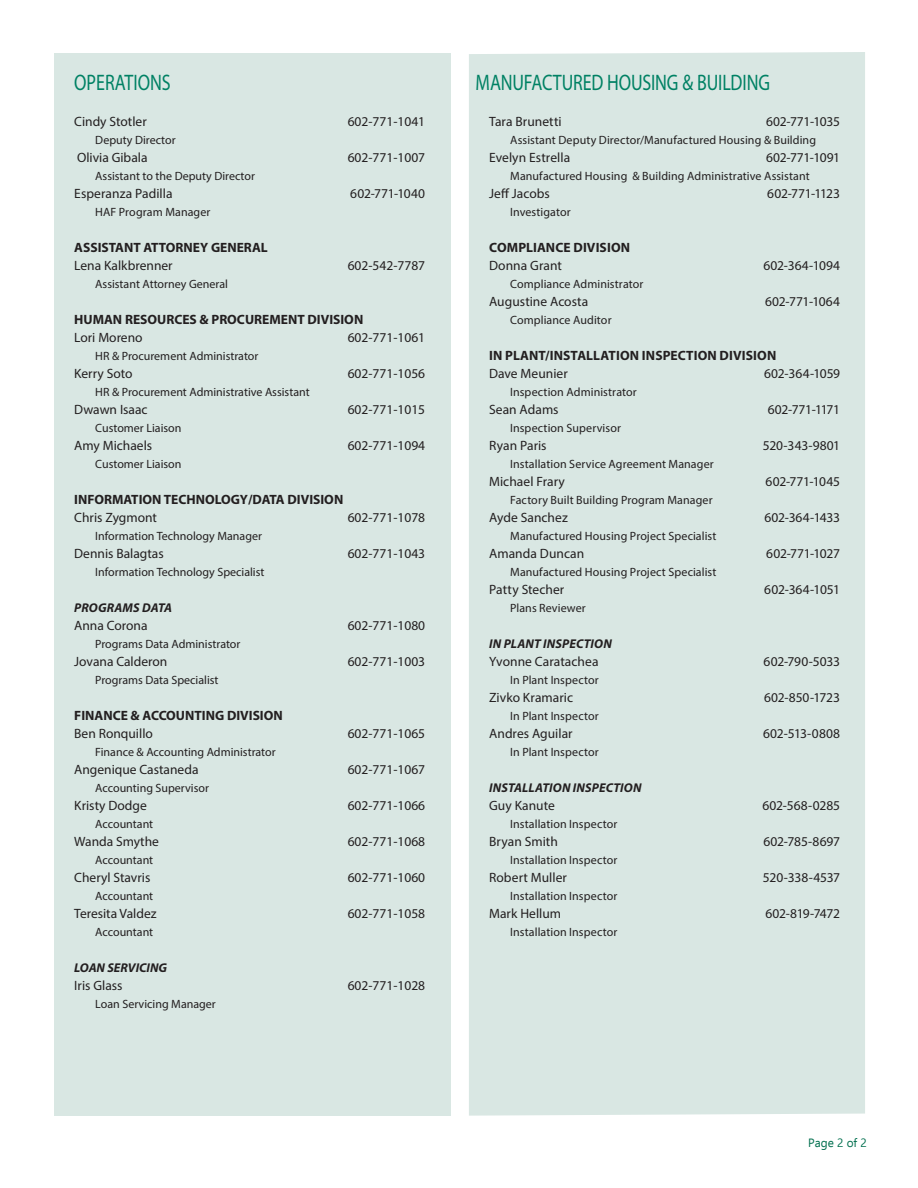
<style>
.page{position:relative;width:918px;height:1188px;background:#fff}
.page>*{position:absolute;margin:0;border:0;box-sizing:border-box;transform-origin:0 0}
.t1{font:22.5px "Myriad Pro";letter-spacing:-.005em;color:#008164;scale:.8 1}
.t2{font:13.5px "Myriad Pro";color:#231f20}
.t3{font:700 13.5px/18px "Myriad Pro";color:#231f20}
.t4{font:13.5px "Myriad Pro";letter-spacing:-.02em;color:#231f20}
.t5{font:13.5px "Myriad Pro";letter-spacing:-.025em;color:#231f20}
.t6{font:13.5px "Myriad Pro";letter-spacing:-.035em;color:#231f20}
.t7{font:italic 700 12.75px "Myriad Pro";letter-spacing:.01em;color:#231f20}
.t8{font:12px "Myriad Pro";letter-spacing:.005em;color:#231f20}
.t9{font:12px "Ebrima";color:#006f4e}
.s1{font-weight:400}
</style>
<div class="page">
<div style="left:54px;top:54px;width:396px;height:1062px;background:#d9e7e3"></div>
<div style="left:469px;top:52px;width:396px;height:1064px;background:#d9e7e3"></div>
<p class="t1" style="left:74px;top:69px;width:122px">OPERATIONS</p>
<p class="t2" style="left:74px;top:113px;width:74px">Cindy Stotler</p>
<p class="t2" style="left:348px;top:113px;width:79px">602-771-1041</p>
<p class="t8" style="left:95px;top:133px;width:82px">Deputy Director</p>
<p class="t2" style="left:77px;top:149px;width:72px">Olivia Gibala</p>
<p class="t2" style="left:348px;top:149px;width:79px">602-771-1007</p>
<p class="t8" style="left:95px;top:169px;width:161px">Assistant to the Deputy Director</p>
<p class="t2" style="left:74px;top:185px;width:100px">Esperanza Padilla</p>
<p class="t2" style="left:350px;top:185px;width:76px">602-771-1040</p>
<p class="t8" style="left:95px;top:205px;width:117px">HAF Program Manager</p>
<p class="t3" style="left:74px;top:238px;width:195px">ASSISTANT ATTORNEY GENERAL</p>
<p class="t2" style="left:74px;top:257px;width:100px">Lena Kalkbrenner</p>
<p class="t2" style="left:348px;top:257px;width:79px">602-542-7787</p>
<p class="t8" style="left:95px;top:277px;width:134px">Assistant Attorney General</p>
<p class="t3" style="left:74px;top:310px;width:291px">HUMAN RESOURCES &amp; PROCUREMENT DIVISION</p>
<p class="t2" style="left:74px;top:329px;width:70px">Lori Moreno</p>
<p class="t2" style="left:348px;top:329px;width:79px">602-771-1061</p>
<p class="t8" style="left:95px;top:349px;width:165px">HR &amp; Procurement Administrator</p>
<p class="t2" style="left:74px;top:365px;width:60px">Kerry Soto</p>
<p class="t2" style="left:348px;top:365px;width:79px">602-771-1056</p>
<p class="t8" style="left:95px;top:385px;width:216px">HR &amp; Procurement Administrative Assistant</p>
<p class="t2" style="left:74px;top:401px;width:75px">Dwawn Isaac</p>
<p class="t2" style="left:348px;top:401px;width:79px">602-771-1015</p>
<p class="t8" style="left:95px;top:421px;width:88px">Customer Liaison</p>
<p class="t2" style="left:74px;top:437px;width:80px">Amy Michaels</p>
<p class="t2" style="left:348px;top:437px;width:79px">602-771-1094</p>
<p class="t8" style="left:95px;top:457px;width:88px">Customer Liaison</p>
<p class="t3" style="left:74px;top:490px;width:271px">INFORMATION TECHNOLOGY/DATA DIVISION</p>
<p class="t2" style="left:74px;top:509px;width:84px">Chris Zygmont</p>
<p class="t2" style="left:348px;top:509px;width:79px">602-771-1078</p>
<p class="t8" style="left:95px;top:529px;width:168px">Information Technology Manager</p>
<p class="t2" style="left:74px;top:545px;width:91px">Dennis Balagtas</p>
<p class="t2" style="left:348px;top:545px;width:79px">602-771-1043</p>
<p class="t8" style="left:95px;top:565px;width:171px">Information Technology Specialist</p>
<p class="t7" style="left:74px;top:599px;width:99px">PROGRAMS DATA</p>
<p class="t2" style="left:74px;top:617px;width:75px">Anna Corona</p>
<p class="t2" style="left:348px;top:617px;width:79px">602-771-1080</p>
<p class="t8" style="left:95px;top:637px;width:147px">Programs Data Administrator</p>
<p class="t2" style="left:74px;top:653px;width:95px">Jovana Calderon</p>
<p class="t2" style="left:348px;top:653px;width:79px">602-771-1003</p>
<p class="t8" style="left:95px;top:673px;width:125px">Programs Data Specialist</p>
<p class="t3" style="left:74px;top:706px;width:210px">FINANCE &amp; ACCOUNTING DIVISION</p>
<p class="t2" style="left:74px;top:725px;width:80px">Ben Ronquillo</p>
<p class="t2" style="left:348px;top:725px;width:79px">602-771-1065</p>
<p class="t8" style="left:95px;top:745px;width:182px">Finance &amp; Accounting Administrator</p>
<p class="t2" style="left:74px;top:761px;width:126px">Angenique Castaneda</p>
<p class="t2" style="left:348px;top:761px;width:79px">602-771-1067</p>
<p class="t8" style="left:95px;top:781px;width:115px">Accounting Supervisor</p>
<p class="t2" style="left:74px;top:797px;width:74px">Kristy Dodge</p>
<p class="t2" style="left:348px;top:797px;width:79px">602-771-1066</p>
<p class="t8" style="left:95px;top:817px;width:59px">Accountant</p>
<p class="t2" style="left:74px;top:833px;width:86px">Wanda Smythe</p>
<p class="t2" style="left:348px;top:833px;width:79px">602-771-1068</p>
<p class="t8" style="left:95px;top:853px;width:59px">Accountant</p>
<p class="t2" style="left:74px;top:869px;width:78px">Cheryl Stavris</p>
<p class="t2" style="left:348px;top:869px;width:79px">602-771-1060</p>
<p class="t8" style="left:95px;top:889px;width:59px">Accountant</p>
<p class="t2" style="left:74px;top:905px;width:84px">Teresita Valdez</p>
<p class="t2" style="left:348px;top:905px;width:79px">602-771-1058</p>
<p class="t8" style="left:95px;top:925px;width:59px">Accountant</p>
<p class="t7" style="left:74px;top:959px;width:94px">LOAN SERVICING</p>
<p class="t2" style="left:74px;top:977px;width:50px">Iris Glass</p>
<p class="t2" style="left:348px;top:977px;width:79px">602-771-1028</p>
<p class="t8" style="left:95px;top:997px;width:122px">Loan Servicing Manager</p>
<p class="t1" style="left:476px;top:69px;width:370px">MANUFACTURED HOUSING &amp; BUILDING</p>
<p class="t2" style="left:489px;top:113px;width:74px">Tara Brunetti</p>
<p class="t4" style="left:766px;top:113px;width:75px">602-771-1035</p>
<p class="t8" style="left:510px;top:133px;width:307px">Assistant Deputy Director/Manufactured Housing &amp; Building</p>
<p class="t2" style="left:489px;top:149px;width:83px">Evelyn Estrella</p>
<p class="t4" style="left:766px;top:149px;width:76px">602-771-1091</p>
<p class="t8" style="left:510px;top:169px;width:301px">Manufactured Housing &amp; Building Administrative Assistant</p>
<p class="t2" style="left:489px;top:185px;width:62px">Jeff Jacobs</p>
<p class="t4" style="left:767px;top:185px;width:74px">602-771-1123</p>
<p class="t8" style="left:510px;top:205px;width:62px">Investigator</p>
<p class="t3" style="left:489px;top:238px;width:143px">COMPLIANCE DIVISION<br><span class="s1">Donna Grant</span></p>
<p class="t2" style="left:763px;top:257px;width:78px">602-364-1094</p>
<p class="t8" style="left:510px;top:277px;width:135px">Compliance Administrator</p>
<p class="t2" style="left:489px;top:293px;width:101px">Augustine Acosta</p>
<p class="t2" style="left:765px;top:293px;width:76px">602-771-1064</p>
<p class="t8" style="left:510px;top:313px;width:103px">Compliance Auditor</p>
<p class="t3" style="left:489px;top:346px;width:289px">IN PLANT/INSTALLATION INSPECTION DIVISION</p>
<p class="t2" style="left:489px;top:365px;width:80px">Dave Meunier</p>
<p class="t2" style="left:764px;top:365px;width:78px">602-364-1059</p>
<p class="t8" style="left:510px;top:385px;width:128px">Inspection Administrator</p>
<p class="t2" style="left:489px;top:401px;width:71px">Sean Adams</p>
<p class="t5" style="left:768px;top:401px;width:74px">602-771-1171</p>
<p class="t8" style="left:510px;top:421px;width:112px">Inspection Supervisor</p>
<p class="t2" style="left:489px;top:437px;width:59px">Ryan Paris</p>
<p class="t2" style="left:763px;top:437px;width:79px">520-343-9801</p>
<p class="t8" style="left:510px;top:457px;width:205px">Installation Service Agreement Manager</p>
<p class="t2" style="left:489px;top:473px;width:77px">Michael Frary</p>
<p class="t2" style="left:766px;top:473px;width:76px">602-771-1045</p>
<p class="t8" style="left:510px;top:493px;width:204px">Factory Built Building Program Manager</p>
<p class="t2" style="left:489px;top:509px;width:80px">Ayde Sanchez</p>
<p class="t2" style="left:764px;top:509px;width:77px">602-364-1433</p>
<p class="t8" style="left:510px;top:529px;width:208px">Manufactured Housing Project Specialist</p>
<p class="t2" style="left:489px;top:545px;width:97px">Amanda Duncan</p>
<p class="t4" style="left:766px;top:545px;width:75px">602-771-1027</p>
<p class="t8" style="left:510px;top:565px;width:208px">Manufactured Housing Project Specialist</p>
<p class="t2" style="left:489px;top:581px;width:77px">Patty Stecher</p>
<p class="t2" style="left:764px;top:581px;width:77px">602-364-1051</p>
<p class="t8" style="left:510px;top:601px;width:77px">Plans Reviewer</p>
<p class="t7" style="left:489px;top:635px;width:124px">IN PLANT INSPECTION</p>
<p class="t2" style="left:489px;top:653px;width:111px">Yvonne Caratachea</p>
<p class="t2" style="left:764px;top:653px;width:78px">602-790-5033</p>
<p class="t8" style="left:510px;top:673px;width:90px">In Plant Inspector</p>
<p class="t2" style="left:489px;top:689px;width:85px">Zivko Kramaric</p>
<p class="t2" style="left:764px;top:689px;width:78px">602-850-1723</p>
<p class="t8" style="left:510px;top:709px;width:90px">In Plant Inspector</p>
<p class="t2" style="left:489px;top:725px;width:85px">Andres Aguilar</p>
<p class="t2" style="left:763px;top:725px;width:78px">602-513-0808</p>
<p class="t8" style="left:510px;top:745px;width:90px">In Plant Inspector</p>
<p class="t7" style="left:489px;top:779px;width:154px">INSTALLATION INSPECTION</p>
<p class="t2" style="left:489px;top:797px;width:67px">Guy Kanute</p>
<p class="t2" style="left:762px;top:797px;width:79px">602-568-0285</p>
<p class="t8" style="left:510px;top:817px;width:109px">Installation Inspector</p>
<p class="t2" style="left:489px;top:833px;width:70px">Bryan Smith</p>
<p class="t2" style="left:764px;top:833px;width:78px">602-785-8697</p>
<p class="t8" style="left:510px;top:853px;width:109px">Installation Inspector</p>
<p class="t2" style="left:489px;top:869px;width:79px">Robert Muller</p>
<p class="t4" style="left:763px;top:869px;width:79px">520-338-4537</p>
<p class="t8" style="left:510px;top:889px;width:109px">Installation Inspector</p>
<p class="t2" style="left:489px;top:905px;width:74px">Mark Hellum</p>
<p class="t6" style="left:765px;top:905px;width:76px">602-819-7472</p>
<p class="t8" style="left:510px;top:925px;width:109px">Installation Inspector</p>
<p class="t9" style="left:808px;top:1134px;width:60px">Page 2 of 2</p>
</div>
